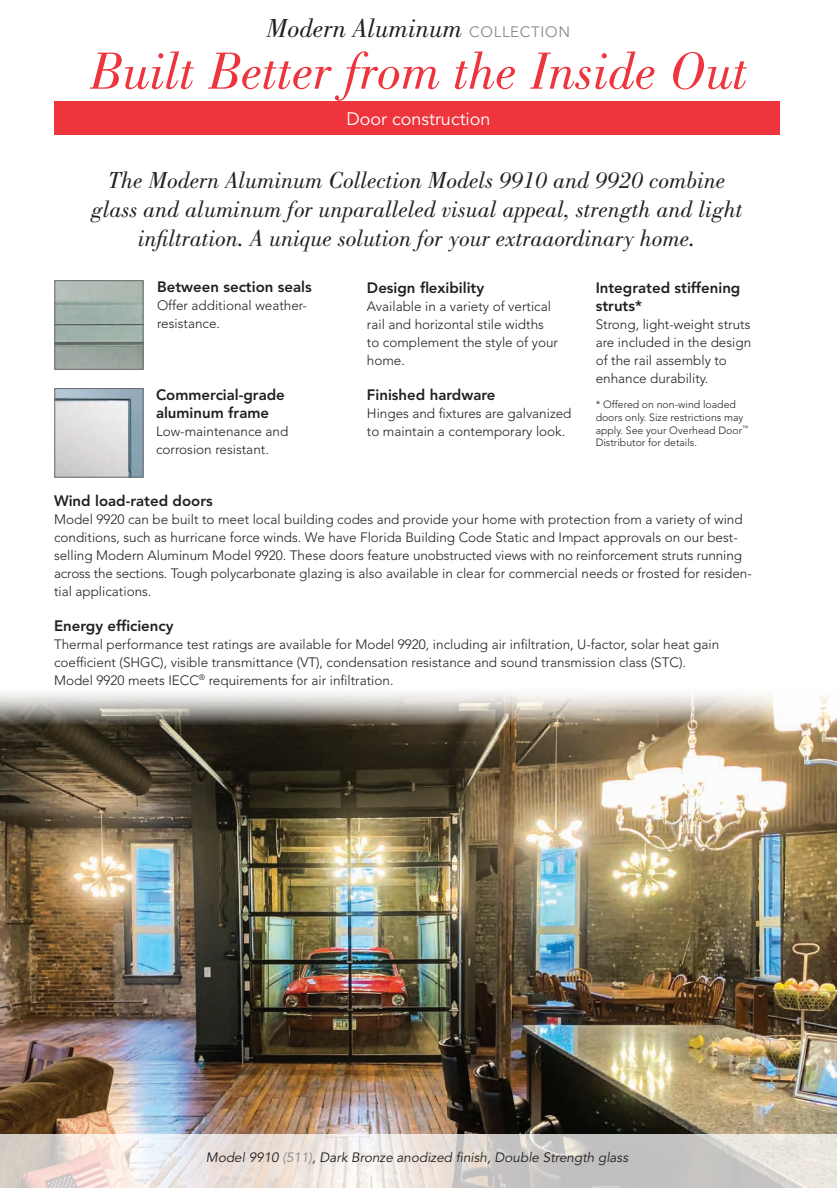
<style>
.page{position:relative;width:837px;height:1188px;background:#fff}
.page>*{position:absolute;margin:0;border:0;box-sizing:border-box;transform-origin:0 0}
.t1{font:italic 54px "Bodoni";color:#ee343d}
.t2{font:italic 27px "Bodoni";color:#231f20}
.t3{font:italic 24px/28.8px "Bodoni";color:#231f20;text-align:center}
.t4{font:18px "Avenir LT Std";color:#fff}
.t5{font:800 15px/18px "Avenir LT Std";color:#231f20}
.t6{font:300 13.5px/18px "Avenir LT Std";color:#231f20}
.t7{font:italic 13.5px "Avenir LT Std";color:#231f20}
.t8{font:300 10.5px/12.6px "Avenir LT Std";color:#231f20}
.s1{font-family:"Avenir LT Std";font-style:normal;font-size:15px;color:#868a8e}
.s2{color:#868a8e}
</style>
<div class="page">
<img style="left:57px;top:390px;width:84px;height:85px">
<div style="left:55px;top:388px;width:88px;height:89px;border:1px solid #6c6d70"></div>
<img style="left:57px;top:282px;width:84px;height:85px">
<div style="left:55px;top:280px;width:88px;height:89px;border:1px solid #6c6d70"></div>
<img style="left:0;top:693px;width:837px;height:441px">
<svg style="left:0;top:1134px;width:837px;height:54px;background:#ded8d4"></svg>
<div style="left:54px;top:102px;width:726px;height:33px;background:#ee343d"></div>
<p class="t2" style="left:267px;top:13px;width:305px">Modern Aluminum <span class="s1">COLLECTION</span></p>
<h1 class="t1" style="left:90px;top:41px;width:660px">Built Better from the Inside Out</h1>
<p class="t4" style="left:346px;top:109px;width:146px">Door construction</p>
<h2 class="t3" style="left:91px;top:166px;width:653px">The Modern Aluminum Collection Models 9910 and 9920 combine glass and aluminum for unparalleled visual appeal, strength and light infltration. A unique solution for your extraaordinary home.</h2>
<p class="t5" style="left:157px;top:278px;width:156px">Between section seals</p>
<p class="t5" style="left:367px;top:279px;width:119px">Design fexibility</p>
<p class="t5" style="left:596px;top:279px;width:146px">Integrated stiffening</p>
<p class="t6" style="left:157px;top:296px;width:152px">Offer additional weather-</p>
<p class="t6" style="left:367px;top:297px;width:186px">Available in a variety of vertical</p>
<p class="t5" style="left:596px;top:297px;width:48px">struts*</p>
<p class="t6" style="left:157px;top:314px;width:65px">resistance.</p>
<p class="t6" style="left:367px;top:315px;width:179px">rail and horizontal stile widths</p>
<p class="t6" style="left:596px;top:316px;width:156px">Strong, light-weight struts</p>
<p class="t6" style="left:367px;top:333px;width:193px">to complement the style of your</p>
<p class="t6" style="left:596px;top:334px;width:157px">are included in the design</p>
<p class="t6" style="left:367px;top:351px;width:40px">home.</p>
<p class="t6" style="left:596px;top:352px;width:133px">of the rail assembly to</p>
<p class="t6" style="left:596px;top:370px;width:114px">enhance durability.</p>
<p class="t5" style="left:156px;top:386px;width:130px">Commercial-grade aluminum frame</p>
<p class="t5" style="left:367px;top:386px;width:130px">Finished hardware</p>
<p class="t6" style="left:367px;top:404px;width:206px">Hinges and fxtures are galvanized</p>
<p class="t8" style="left:596px;top:398px;width:149px">* Offered on non-wind loaded doors only. Size restrictions may</p>
<p class="t6" style="left:156px;top:422px;width:134px">Low-maintenance and corrosion resistant.</p>
<p class="t6" style="left:367px;top:422px;width:200px">to maintain a contemporary look.</p>
<p class="t8" style="left:596px;top:424px;width:154px">apply. See your Overhead Door<sup>™<br></sup>Distributor for details.</p>
<p class="t5" style="left:54px;top:492px;width:160px">Wind load-rated doors</p>
<p class="t6" style="left:54px;top:510px;width:699px">Model 9920 can be built to meet local building codes and provide your home with protection from a variety of wind conditions, such as hurricane force winds. We have Florida Building Code Static and Impact approvals on our best&shy;selling Modern Aluminum Model 9920. These doors feature unobstructed views with no reinforcement struts running across the sections. Tough polycarbonate glazing is also available in clear for commercial needs or frosted for residen&shy;tial applications.</p>
<p class="t5" style="left:54px;top:616px;width:121px">Energy effciency</p>
<p class="t6" style="left:54px;top:635px;width:667px">Thermal performance test ratings are available for Model 9920, including air infltration, U-factor, solar heat gain coeffcient (SHGC), visible transmittance (VT), condensation resistance and sound transmission class (STC).<br>Model 9920 meets IECC<sup>®</sup> requirements for air infltration.</p>
<p class="t7" style="left:206px;top:1149px;width:424px">Model 9910 <span class="s2">(511)</span>, Dark Bronze anodized fnish, Double Strength glass</p>
</div>
